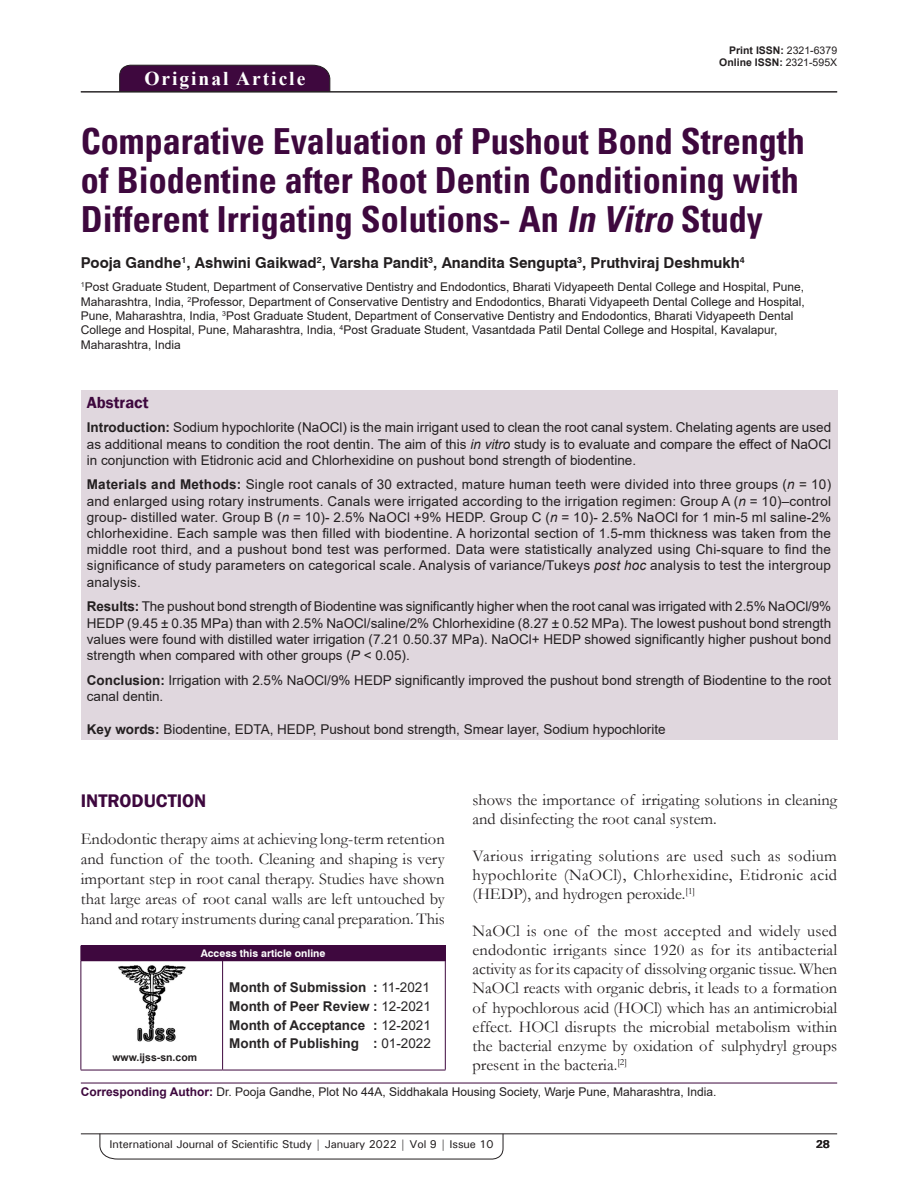
<style>
.page{position:relative;width:918px;height:1188px;background:#fff}
.page>*{position:absolute;margin:0;border:0;box-sizing:border-box;transform-origin:0 0}
.AT{font:700 condensed 36px/39px "Univers";color:#3e083e}
.AH{font:700 19.5px "Times New Roman";letter-spacing:.1em;color:#fff}
.t1{font:600 18.75px "Franklin Gothic";color:#3e083e}
.TX{font:16.5px/19.2px "Garamond";color:#231f20;text-align:justify}
.ABSH{font:600 16.5px "Franklin Gothic";color:#3e083e}
.AU{font:700 15px "Swiss 721 BT";color:#231f20}
.ABS{font:13.5px/16.2px "Arial";color:#231f20;text-align:justify}
.HIS{font:700 13.5px/18.8px "Arial";color:#282526;text-align:justify}
.KWD{font:13.5px "Arial";color:#231f20}
.AFF{font:12px/14.4px "Arial";color:#231f20}
.ADD{font:12px "Arial";color:#231f20}
.t2{font:500 11.25px "Univers";letter-spacing:-.01em;color:#231f20}
.t3{font:700 11.25px "Univers";color:#231f20}
.DOI{font:700 10.5px "Arial";color:#231f20}
.AAO{font:700 10.5px "Swiss 721 BT";color:#fff}
.Web{font:700 10.5px "Arial";color:#231f20}
.s1{font-weight:400}
.s2{font-style:italic}
.s3{font-weight:700}
.s4{font-weight:700;color:#3e083e}
</style>
<div class="page">
<hr style="left:81px;top:1134px;width:756px;height:1px;background:#231f20">
<svg style="left:100px;top:1133px;width:403px;height:26px"></svg>
<div style="left:119px;top:65px;width:211px;height:26px;background:#3e083e"></div>
<hr style="left:81px;top:91px;width:756px;height:1px;background:#231f20">
<div style="left:81px;top:390px;width:756px;height:350px;background:#e0d7de"></div>
<div style="left:81px;top:946px;width:364px;height:15px;background:#3e083e"></div>
<svg style="left:445px;top:946px;width:1px;height:14px"></svg>
<hr style="left:81px;top:961px;width:1px;height:109px;background:#3e083e">
<hr style="left:223px;top:960px;width:223px;height:1px;background:#3e083e">
<hr style="left:222px;top:961px;width:1px;height:109px;background:#3e083e">
<hr style="left:445px;top:961px;width:1px;height:109px;background:#3e083e">
<hr style="left:223px;top:1070px;width:223px;height:1px;background:#3e083e">
<hr style="left:81px;top:1070px;width:142px;height:1px;background:#3e083e">
<img style="left:118px;top:965px;width:68px;height:76px">
<hr style="left:81px;top:1083px;width:756px;height:1px;background:#3e083e">
<p class="AH" style="left:144px;top:64px;width:162px">Original Article</p>
<p class="DOI" style="left:729px;top:42px;width:109px">Print ISSN: <span class="s1">2321-6379</span></p>
<p class="DOI" style="left:719px;top:55px;width:119px">Online ISSN: <span class="s1">2321-595X</span></p>
<p class="AT" style="left:81px;top:122px;width:725px">Comparative Evaluation of Pushout Bond Strength of Biodentine after Root Dentin Conditioning with<br>Different Irrigating Solutions- An <span class="s2">In Vitro</span> Study</p>
<p class="AU" style="left:81px;top:254px;width:665px">Pooja Gandhe<sup>1</sup>, Ashwini Gaikwad<sup>2</sup>, Varsha Pandit<sup>3</sup>, Anandita Sengupta<sup>3</sup>, Pruthviraj Deshmukh<sup>4</sup></p>
<p class="AFF" style="left:81px;top:280px;width:726px"><sup>1</sup>Post Graduate Student, Department of Conservative Dentistry and Endodontics, Bharati Vidyapeeth Dental College and Hospital, Pune, Maharashtra, India, <sup>2</sup>Professor, Department of Conservative Dentistry and Endodontics, Bharati Vidyapeeth Dental College and Hospital, Pune, Maharashtra, India, <sup>3</sup>Post Graduate Student, Department of Conservative Dentistry and Endodontics, Bharati Vidyapeeth Dental College and Hospital, Pune, Maharashtra, India, <sup>4</sup>Post Graduate Student, Vasantdada Patil Dental College and Hospital, Kavalapur, Maharashtra, India</p>
<p class="ABSH" style="left:87px;top:392px;width:63px">Abstract</p>
<p class="ABS" style="left:87px;top:419px;width:746px"><span class="s3">Introduction:</span> Sodium hypochlorite (NaOCl) is the main irrigant used to clean the root canal system. Chelating agents are used as additional means to condition the root dentin. The aim of this <span class="s2">in vitro</span> study is to evaluate and compare the effect of NaOCl in conjunction with Etidronic acid and Chlorhexidine on pushout bond strength of biodentine.</p>
<p class="ABS" style="left:87px;top:476px;width:746px"><span class="s3">Materials and Methods:</span> Single root canals of 30 extracted, mature human teeth were divided into three groups (<span class="s2">n</span> = 10) and enlarged using rotary instruments. Canals were irrigated according to the irrigation regimen: Group A (<span class="s2">n</span> = 10)–control group- distilled water. Group B (<span class="s2">n</span> = 10)- 2.5% NaOCl +9% HEDP. Group C (<span class="s2">n</span> = 10)- 2.5% NaOCl for 1 min-5 ml saline-2% chlorhexidine. Each sample was then filled with biodentine. A horizontal section of 1.5-mm thickness was taken from the middle root third, and a pushout bond test was performed. Data were statistically analyzed using Chi-square to find the significance of study parameters on categorical scale. Analysis of variance/Tukeys <span class="s2">post hoc</span> analysis to test the intergroup analysis.</p>
<p class="ABS" style="left:87px;top:598px;width:746px"><span class="s3">Results:</span> The pushout bond strength of Biodentine was significantly higher when the root canal was irrigated with 2.5% NaOCl/9% HEDP (9.45 ± 0.35 MPa) than with 2.5% NaOCl/saline/2% Chlorhexidine (8.27 ± 0.52 MPa). The lowest pushout bond strength values were found with distilled water irrigation (7.21 0.50.37 MPa). NaOCl+ HEDP showed significantly higher pushout bond strength when compared with other groups (<span class="s2">P</span> &lt; 0.05).</p>
<p class="ABS" style="left:87px;top:672px;width:746px"><span class="s3">Conclusion:</span> Irrigation with 2.5% NaOCl/9% HEDP significantly improved the pushout bond strength of Biodentine to the root canal dentin.</p>
<p class="KWD" style="left:87px;top:720px;width:580px"><span class="s3">Key words:</span> Biodentine, EDTA, HEDP, Pushout bond strength, Smear layer, Sodium hypochlorite</p>
<p class="TX" style="left:473px;top:790px;width:366px">shows the importance of irrigating solutions in cleaning and disinfecting the root canal system.</p>
<p class="TX" style="left:473px;top:845px;width:366px">Various irrigating solutions are used such as sodium hypochlorite (NaOCl), Chlorhexidine, Etidronic acid (HEDP), and hydrogen peroxide.<sup>[1]</sup></p>
<p class="TX" style="left:473px;top:920px;width:366px">NaOCl is one of the most accepted and widely used endodontic irrigants since 1920 as for its antibacterial activity as for its capacity of dissolving organic tissue. When NaOCl reacts with organic debris, it leads to a formation of hypochlorous acid (HOCl) which has an antimicrobial effect. HOCl disrupts the microbial metabolism within the bacterial enzyme by oxidation of sulphydryl groups present in the bacteria.<sup>[2]</sup></p>
<h1 class="t1" style="left:81px;top:789px;width:127px">INTRODUCTION</h1>
<p class="TX" style="left:81px;top:829px;width:365px;line-height:20px">Endodontic therapy aims at achieving long-term retention and function of the tooth. Cleaning and shaping is very important step in root canal therapy. Studies have shown that large areas of root canal walls are left untouched by hand and rotary instruments during canal preparation. This</p>
<p class="AAO" style="left:201px;top:947px;width:126px">Access this article online</p>
<p class="HIS" style="left:229px;top:978px;width:203px">Month of Submission : <span class="s1">11-2021<br></span>Month of Peer Review : <span class="s1">12-2021<br></span>Month of Acceptance : <span class="s1">12-2021<br></span>Month of Publishing : <span class="s1">01-2022</span></p>
<p class="ADD" style="left:81px;top:1084px;width:637px"><span class="s4">Corresponding Author:</span> Dr. Pooja Gandhe, Plot No 44A, Siddhakala Housing Society, Warje Pune, Maharashtra, India.</p>
<p class="Web" style="left:112px;top:1050px;width:86px">www.ijss-sn.com</p>
<p class="t2" style="left:110px;top:1137px;width:385px">International Journal of Scientific Study | January 2022 | Vol 9 | Issue 10</p>
<p class="t3" style="left:816px;top:1137px;width:16px">28</p>
</div>
